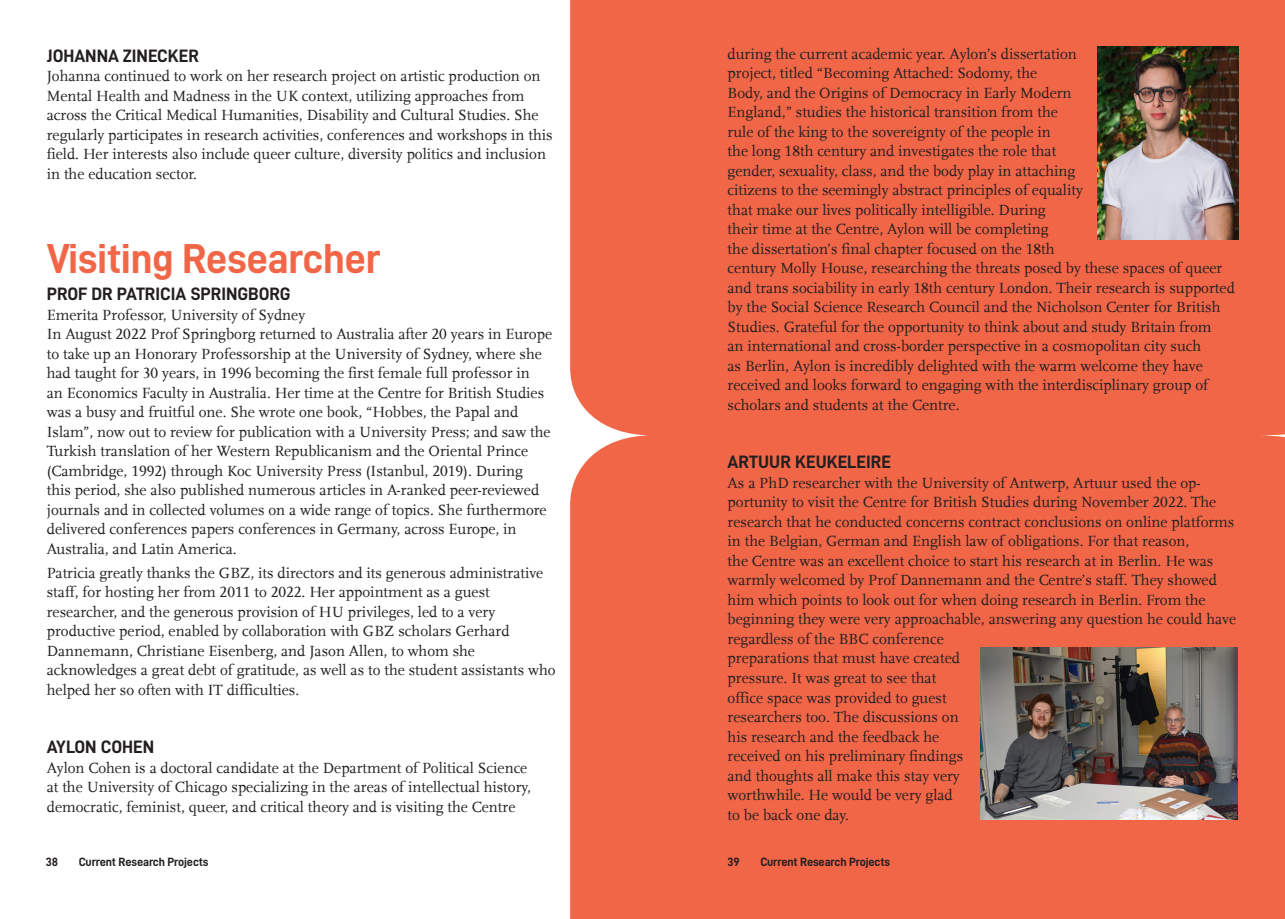
<style>
.page{position:relative;width:1285px;height:919px;background:#fff}
.page>*{position:absolute;margin:0;border:0;box-sizing:border-box;transform-origin:0 0}
.t1{font:42px "D DIN Bold";letter-spacing:-.01em;color:#f26648}
.t2{font:18px "D DIN Bold";color:#231f20}
.Copy{font:15.45px/19.5px "HU Scala LF";color:#231f20}
.t3{font:12px "D DIN Bold";letter-spacing:-.01em;color:#231f20}
</style>
<div class="page">
<div style="left:570px;top:0;width:714px;height:918px;background:#f26648"></div>
<img style="left:1097px;top:47px;width:140px;height:192px">
<img style="left:979px;top:647px;width:257px;height:172px">
<h3 class="t2" style="left:47px;top:46px;width:154px">JOHANNA ZINECKER</h3>
<p class="Copy" style="left:47px;top:67px;width:507px">Johanna continued to work on her research project on artistic production on Mental Health and Madness in the UK context, utilizing approaches from across the Critical Medical Humanities, Disability and Cultural Studies. She regularly participates in research activities, conferences and workshops in this field. Her interests also include queer culture, diversity politics and inclusion in the education sector.</p>
<h2 class="t1" style="left:47px;top:236px;width:335px">Visiting Researcher</h2>
<h3 class="t2" style="left:47px;top:284px;width:245px">PROF DR PATRICIA SPRINGBORG</h3>
<p class="Copy" style="left:47px;top:305px;width:260px">Emerita Professor, University of Sydney</p>
<p class="Copy" style="left:47px;top:324px;width:507px">In August 2022 Prof Springborg returned to Australia after 20 years in Europe to take up an Honorary Professorship at the University of Sydney, where she had taught for 30 years, in 1996 becoming the first female full professor in<br>an Economics Faculty in Australia. Her time at the Centre for British Studies was a busy and fruitful one. She wrote one book, “Hobbes, the Papal and Islam”, now out to review for publication with a University Press; and saw the Turkish translation of her Western Republicanism and the Oriental Prince (Cambridge, 1992) through Koc University Press (Istanbul, 2019). During<br>this period, she also published numerous articles in A-ranked peer-reviewed journals and in collected volumes on a wide range of topics. She furthermore delivered conferences papers conferences in Germany, across Europe, in Australia, and Latin America.</p>
<p class="Copy" style="left:47px;top:563px;width:510px">Patricia greatly thanks the GBZ, its directors and its generous administrative staff, for hosting her from 2011 to 2022. Her appointment as a guest researcher, and the generous provision of HU privileges, led to a very productive period, enabled by collaboration with GBZ scholars Gerhard Dannemann, Christiane Eisenberg, and Jason Allen, to whom she acknowledges a great debt of gratitude, as well as to the student assistants who helped her so often with IT difficulties.</p>
<h3 class="t2" style="left:47px;top:737px;width:109px">AYLON COHEN</h3>
<p class="Copy" style="left:47px;top:758px;width:485px">Aylon Cohen is a doctoral candidate at the Department of Political Science at the University of Chicago specializing in the areas of intellectual history, democratic, feminist, queer, and critical theory and is visiting the Centre</p>
<p class="Copy" style="left:727px;top:44px;width:508px">during the current academic year. Aylon’s dissertation<br>project, titled “Becoming Attached: Sodomy, the<br>Body, and the Origins of Democracy in Early Modern<br>England,” studies the historical transition from the<br>rule of the king to the sovereignty of the people in<br>the long 18th century and investigates the role that<br>gender, sexuality, class, and the body play in attaching<br>citizens to the seemingly abstract principles of equality<br>that make our lives politically intelligible. During<br>their time at the Centre, Aylon will be completing<br>the dissertation’s final chapter focused on the 18th<br>century Molly House, researching the threats posed by these spaces of queer and trans sociability in early 18th century London. Their research is supported by the Social Science Research Council and the Nicholson Center for British Studies. Grateful for the opportunity to think about and study Britain from<br>an international and cross-border perspective in a cosmopolitan city such<br>as Berlin, Aylon is incredibly delighted with the warm welcome they have received and looks forward to engaging with the interdisciplinary group of scholars and students at the Centre.</p>
<h3 class="t2" style="left:727px;top:452px;width:165px">ARTUUR KEUKELEIRE</h3>
<p class="Copy" style="left:727px;top:473px;width:510px">As a PhD researcher with the University of Antwerp, Artuur used the op&shy;portunity to visit the Centre for British Studies during November 2022. The research that he conducted concerns contract conclusions on online platforms in the Belgian, German and English law of obligations. For that reason,<br>the Centre was an excellent choice to start his research at in Berlin. He was warmly welcomed by Prof Dannemann and the Centre’s staff. They showed him which points to look out for when doing research in Berlin. From the beginning they were very approachable, answering any question he could have regardless of the BBC conference<br>preparations that must have created<br>pressure. It was great to see that<br>office space was provided to guest<br>researchers too. The discussions on<br>his research and the feedback he<br>received on his preliminary findings<br>and thoughts all make this stay very<br>worthwhile. He would be very glad<br>to be back one day.</p>
<p class="t3" style="left:46px;top:855px;width:14px">38</p>
<p class="t3" style="left:79px;top:855px;width:131px">Current Research Projects</p>
<p class="t3" style="left:727px;top:855px;width:14px">39</p>
<p class="t3" style="left:760px;top:855px;width:131px">Current Research Projects</p>
</div>
